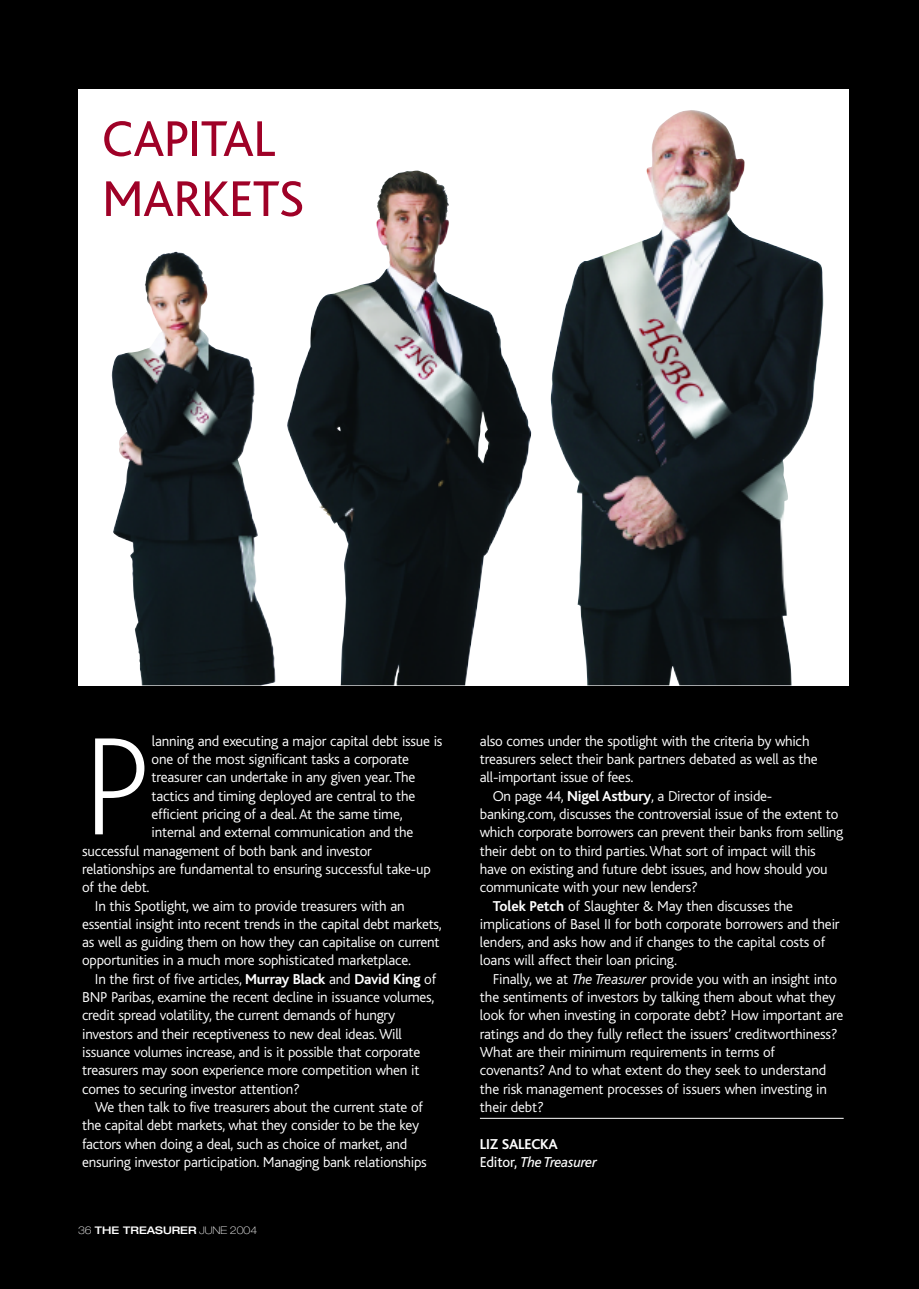
<style>
.page{position:relative;width:919px;height:1289px;background:#fff}
.page>*{position:absolute;margin:0;border:0;box-sizing:border-box;transform-origin:0 0}
.t1{font:200 145.5px "Bliss";color:#fff}
.t2{font:52.5px/60px "Bliss";letter-spacing:-.015em;color:#9f0127}
.t3{font:300 15px "Bliss";letter-spacing:-.015em;color:#fff}
.t4{font:italic 15px/18.3px "Bliss";letter-spacing:-.015em;color:#fff}
.t5{font:500 expanded 10.5px "Helvetica Neue";color:#fff}
.s1{font-weight:700}
.s2{font-weight:100}
.s3{font-style:italic}
.s4{font-weight:700;font-style:normal}
.s5{font-style:normal}
</style>
<div class="page">
<div style="left:22px;top:22px;width:874px;height:1244px;background:#000"></div>
<div style="left:0;top:0;width:918px;height:1288px;border:45px solid #000"></div>
<div style="left:20px;top:1198px;width:867px;height:73px;background:#000"></div>
<hr style="left:480px;top:1117px;width:363px;height:1px;background:#fff">
<svg style="left:79px;top:89px;width:770px;height:596px;background:#969899"></svg>
<img style="left:286px;top:170px;width:214px;height:261px">
<h2 class="t2" style="left:102px;top:114px;width:204px">CAPITAL<br>MARKETS</h2>
<h1 class="t1" style="left:82px;top:731px;width:70px">P</h1>
<p class="t3" style="left:152px;top:735px;width:292px">lanning and executing a major capital debt issue is</p>
<p class="t3" style="left:152px;top:753px;width:259px">one of the most significant tasks a corporate</p>
<p class="t3" style="left:152px;top:771px;width:265px">treasurer can undertake in any given year. The</p>
<p class="t3" style="left:152px;top:790px;width:265px">tactics and timing deployed are central to the</p>
<p class="t3" style="left:152px;top:808px;width:252px">efficient pricing of a deal. At the same time,</p>
<p class="t3" style="left:152px;top:826px;width:263px">internal and external communication and the</p>
<p class="t3" style="left:82px;top:845px;width:291px">successful management of both bank and investor</p>
<p class="t3" style="left:82px;top:863px;width:350px">relationships are fundamental to ensuring successful take-up</p>
<p class="t3" style="left:82px;top:881px;width:69px">of the debt.</p>
<p class="t3" style="left:95px;top:899px;width:311px">In this Spotlight, we aim to provide treasurers with an</p>
<p class="t3" style="left:82px;top:918px;width:361px">essential insight into recent trends in the capital debt markets,</p>
<p class="t3" style="left:82px;top:936px;width:359px">as well as guiding them on how they can capitalise on current</p>
<p class="t3" style="left:82px;top:954px;width:330px">opportunities in a much more sophisticated marketplace.</p>
<p class="t3" style="left:95px;top:973px;width:343px">In the first of five articles, <span class="s1">Murray Black</span> and <span class="s1">David King</span> of</p>
<p class="t3" style="left:82px;top:991px;width:354px">BNP Paribas, examine the recent decline in issuance volumes,</p>
<p class="t3" style="left:82px;top:1009px;width:314px">credit spread volatility, the current demands of hungry</p>
<p class="t3" style="left:82px;top:1028px;width:321px">investors and their receptiveness to new deal ideas. Will</p>
<p class="t3" style="left:82px;top:1046px;width:339px">issuance volumes increase, and is it possible that corporate</p>
<p class="t3" style="left:82px;top:1064px;width:339px">treasurers may soon experience more competition when it</p>
<p class="t3" style="left:82px;top:1082px;width:219px">comes to securing investor attention?</p>
<p class="t3" style="left:95px;top:1101px;width:329px">We then talk to five treasurers about the current state of</p>
<p class="t3" style="left:82px;top:1119px;width:338px">the capital debt markets, what they consider to be the key</p>
<p class="t3" style="left:82px;top:1137px;width:326px">factors when doing a deal, such as choice of market, and</p>
<p class="t3" style="left:82px;top:1156px;width:346px">ensuring investor participation. Managing bank relationships</p>
<p class="t5" style="left:78px;top:1226px;width:181px"><span class="s2">36</span> THE TREASURER <span class="s2">JUNE 2004</span></p>
<p class="t3" style="left:480px;top:735px;width:331px">also comes under the spotlight with the criteria by which</p>
<p class="t3" style="left:480px;top:753px;width:339px">treasurers select their bank partners debated as well as the</p>
<p class="t3" style="left:480px;top:771px;width:155px">all-important issue of fees.</p>
<p class="t3" style="left:492px;top:790px;width:281px">On page 44, <span class="s1">Nigel Astbury</span>, a Director of inside-</p>
<p class="t3" style="left:480px;top:808px;width:360px">banking.com, discusses the controversial issue of the extent to</p>
<p class="t3" style="left:480px;top:826px;width:365px">which corporate borrowers can prevent their banks from selling</p>
<p class="t3" style="left:480px;top:845px;width:337px">their debt on to third parties.What sort of impact will this</p>
<p class="t3" style="left:480px;top:863px;width:349px">have on existing and future debt issues, and how should you</p>
<p class="t3" style="left:480px;top:881px;width:220px">communicate with your new lenders?</p>
<p class="t3" style="left:492px;top:899px;width:302px"><span class="s1">Tolek Petch</span> of Slaughter &amp; May then discusses the</p>
<p class="t3" style="left:480px;top:918px;width:361px">implications of Basel II for both corporate borrowers and their</p>
<p class="t3" style="left:480px;top:936px;width:347px">lenders, and asks how and if changes to the capital costs of</p>
<p class="t3" style="left:480px;top:954px;width:199px">loans will affect their loan pricing.</p>
<p class="t3" style="left:492px;top:973px;width:346px">Finally, we at <span class="s3">The Treasurer</span> provide you with an insight into</p>
<p class="t3" style="left:480px;top:991px;width:357px">the sentiments of investors by talking them about what they</p>
<p class="t3" style="left:480px;top:1009px;width:365px">look for when investing in corporate debt? How important are</p>
<p class="t3" style="left:480px;top:1028px;width:359px">ratings and do they fully reflect the issuers’ creditworthiness?</p>
<p class="t3" style="left:480px;top:1046px;width:297px">What are their minimum requirements in terms of</p>
<p class="t3" style="left:480px;top:1064px;width:348px">covenants? And to what extent do they seek to understand</p>
<p class="t3" style="left:480px;top:1082px;width:348px">the risk management processes of issuers when investing in</p>
<p class="t3" style="left:480px;top:1101px;width:66px">their debt?</p>
<p class="t4" style="left:480px;top:1135px;width:119px"><span class="s4">LIZ SALECKA<br></span><span class="s5">Editor,</span> The Treasurer</p>
</div>
